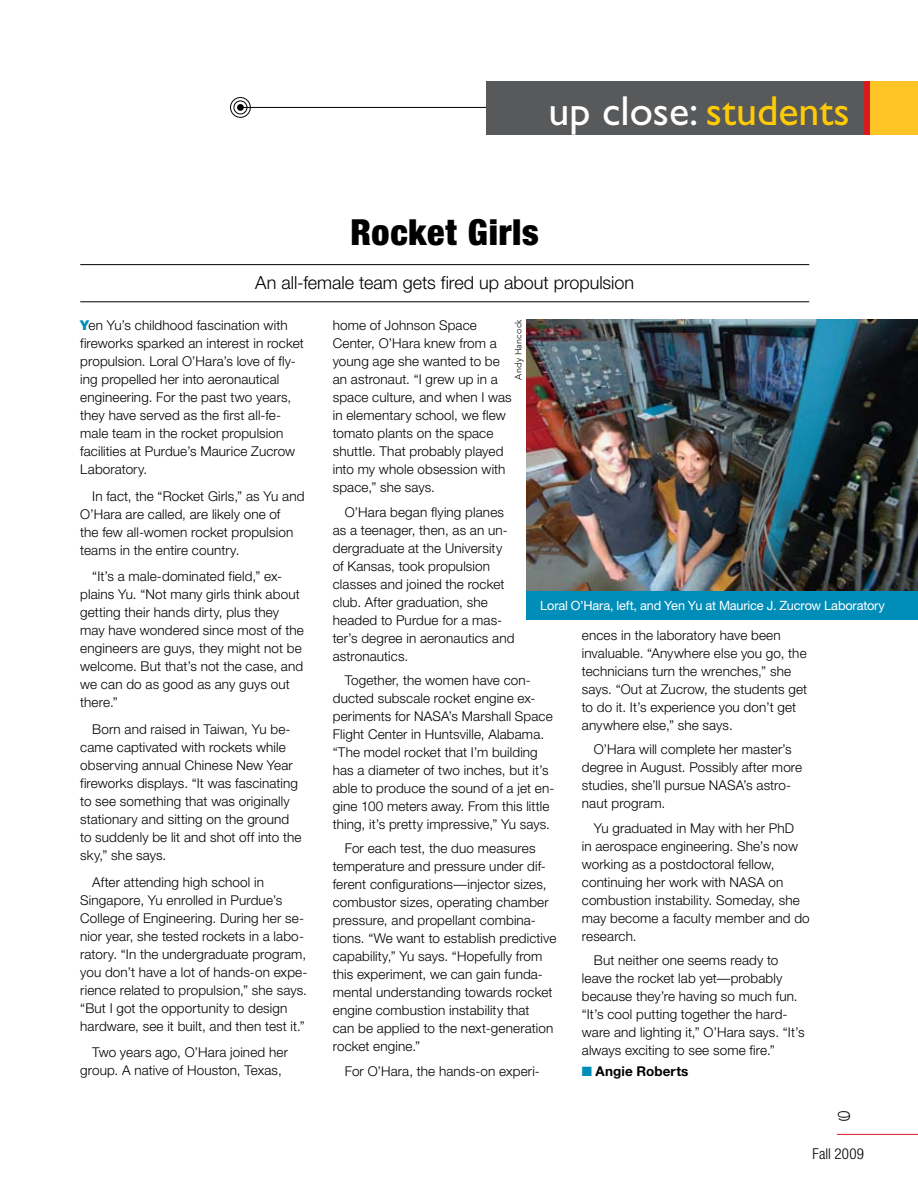
<style>
.page{position:relative;width:918px;height:1188px;background:#fff}
.page>*{position:absolute;margin:0;border:0;box-sizing:border-box;transform-origin:0 0}
.t1{font:42px "Gill Sans";color:#fff}
.t2{font:900 condensed 36px "Helvetica Neue";letter-spacing:.02em;color:#000}
.t3{font:300 18px "Helvetica Neue";color:#000}
.t4{font:300 condensed 15px "Helvetica Neue";letter-spacing:.01em;color:#000}
.t5{font:300 15px "SF Grandezza";color:#000}
.t6{font:300 13.5px/18px "Helvetica Neue";letter-spacing:.01em;color:#000}
.t7{font:700 13.5px "Helvetica Neue";letter-spacing:.01em;color:#000}
.t8{font:12.75px "Helvetica Neue";letter-spacing:-.01em;color:#fff}
.t9{font:300 9px "Avenir";letter-spacing:.025em;color:#000}
.s1{color:#ffcb05}
.s2{font-family:"Helvetica Neue LT Std";font-weight:900;color:#008eb8}
.s3{color:#008eb8}
</style>
<div class="page">
<hr style="left:837px;top:1134px;width:81px;height:1px;background:#d71920">
<img style="left:526px;top:320px;width:392px;height:271px">
<hr style="left:80px;top:264px;width:729px;height:1px;background:#000">
<hr style="left:80px;top:302px;width:729px;height:1px;background:#000">
<div style="left:526px;top:591px;width:392px;height:29px;background:#008eb8"></div>
<hr style="left:240px;top:107px;width:678px;height:1px;background:#000">
<div style="left:230px;top:97px;width:21px;height:21px;border:1px solid #000;border-radius:50%"></div>
<div style="left:234px;top:101px;width:13px;height:13px;border:1px solid #000;border-radius:50%"></div>
<div style="left:237px;top:104px;width:7px;height:7px;background:#000;border-radius:50%"></div>
<div style="left:486px;top:81px;width:432px;height:54px;background:#58595b"></div>
<div style="left:864px;top:81px;width:54px;height:54px;background:#ffc425"></div>
<div style="left:864px;top:81px;width:6px;height:54px;background:#d71920"></div>
<h1 class="t1" style="left:548px;top:87px;width:303px">up close: <span class="s1">students</span></h1>
<h2 class="t2" style="left:351px;top:210px;width:190px">Rocket Girls</h2>
<h3 class="t3" style="left:255px;top:271px;width:380px">An all-female team gets fired up about propulsion</h3>
<p class="t6" style="left:80px;top:316px;width:225px"><span class="s2">Y</span>en Yu’s childhood fascination with fireworks sparked an interest in rocket propulsion. Loral O’Hara’s love of fly&shy;ing propelled her into aeronautical engineering. For the past two years, they have served as the first all-fe&shy;male team in the rocket propulsion facilities at Purdue’s Maurice Zucrow Laboratory.</p>
<p class="t6" style="left:80px;top:487px;width:226px;text-indent:12px">In fact, the “Rocket Girls,” as Yu and O’Hara are called, are likely one of<br>the few all-women rocket propulsion teams in the entire country.</p>
<p class="t6" style="left:80px;top:567px;width:225px;text-indent:12px">“It’s a male-dominated field,” ex&shy;plains Yu. “Not many girls think about getting their hands dirty, plus they may have wondered since most of the engineers are guys, they might not be welcome. But that’s not the case, and we can do as good as any guys out there.”</p>
<p class="t6" style="left:80px;top:720px;width:223px;text-indent:12px">Born and raised in Taiwan, Yu be&shy;came captivated with rockets while observing annual Chinese New Year fireworks displays. “It was fascinating to see something that was originally stationary and sitting on the ground to suddenly be lit and shot off into the sky,” she says.</p>
<p class="t6" style="left:80px;top:872px;width:229px;text-indent:12px">After attending high school in Singapore, Yu enrolled in Purdue’s College of Engineering. During her se&shy;nior year, she tested rockets in a labo&shy;ratory. “In the undergraduate program, you don’t have a lot of hands-on expe&shy;rience related to propulsion,” she says. “But I got the opportunity to design hardware, see it built, and then test it.”</p>
<p class="t6" style="left:80px;top:1043px;width:209px;text-indent:12px">Two years ago, O’Hara joined her group. A native of Houston, Texas,</p>
<p class="t9" style="left:513px;top:380px;width:62px;rotate:-90deg">Andy Hancock</p>
<p class="t6" style="left:333px;top:316px;width:180px">home of Johnson Space<br>Center, O’Hara knew from a young age she wanted to be an astronaut. “I grew up in a space culture, and when I was in elementary school, we flew tomato plants on the space shuttle. That probably played into my whole obsession with space,” she says.</p>
<p class="t6" style="left:333px;top:502px;width:183px;text-indent:12px">O’Hara began flying planes as a teenager, then, as an un&shy;dergraduate at the University of Kansas, took propulsion classes and joined the rocket club. After graduation, she headed to Purdue for a mas&shy;ter’s degree in aeronautics and astronautics.</p>
<p class="t6" style="left:333px;top:671px;width:223px;text-indent:12px">Together, the women have con&shy;ducted subscale rocket engine ex&shy;periments for NASA’s Marshall Space Flight Center in Huntsville, Alabama. “The model rocket that I’m building has a diameter of two inches, but it’s able to produce the sound of a jet en&shy;gine 100 meters away. From this little thing, it’s pretty impressive,” Yu says.</p>
<p class="t6" style="left:333px;top:839px;width:225px;text-indent:12px">For each test, the duo measures temperature and pressure under dif&shy;ferent configurations—injector sizes, combustor sizes, operating chamber pressure, and propellant combina&shy;tions. “We want to establish predictive capability,” Yu says. “Hopefully from this experiment, we can gain funda&shy;mental understanding towards rocket engine combustion instability that<br>can be applied to the next-generation rocket engine.”</p>
<p class="t6" style="left:345px;top:1062px;width:197px">For O’Hara, the hands-on experi-</p>
<p class="t8" style="left:540px;top:598px;width:346px">Loral O’Hara, left, and Yen Yu at Maurice J. Zucrow Laboratory</p>
<p class="t6" style="left:582px;top:626px;width:227px">ences in the laboratory have been invaluable. “Anywhere else you go, the technicians turn the wrenches,” she says. “Out at Zucrow, the students get to do it. It’s experience you don’t get anywhere else,” she says.</p>
<p class="t6" style="left:582px;top:740px;width:222px;text-indent:12px">O’Hara will complete her master’s degree in August. Possibly after more studies, she’ll pursue NASA’s astro&shy;naut program.</p>
<p class="t6" style="left:582px;top:819px;width:229px;text-indent:12px">Yu graduated in May with her PhD<br>in aerospace engineering. She’s now working as a postdoctoral fellow, continuing her work with NASA on combustion instability. Someday, she may become a faculty member and do research.</p>
<p class="t6" style="left:582px;top:951px;width:224px;text-indent:12px">But neither one seems ready to leave the rocket lab yet—probably because they’re having so much fun. “It’s cool putting together the hard&shy;ware and lighting it,” O’Hara says. “It’s always exciting to see some fire.”</p>
<p class="t7" style="left:582px;top:1063px;width:108px"><span class="s3">■</span> Angie Roberts</p>
<p class="t5" style="left:837px;top:1107px;width:15px">9</p>
<p class="t4" style="left:813px;top:1146px;width:53px">Fall 2009</p>
</div>
